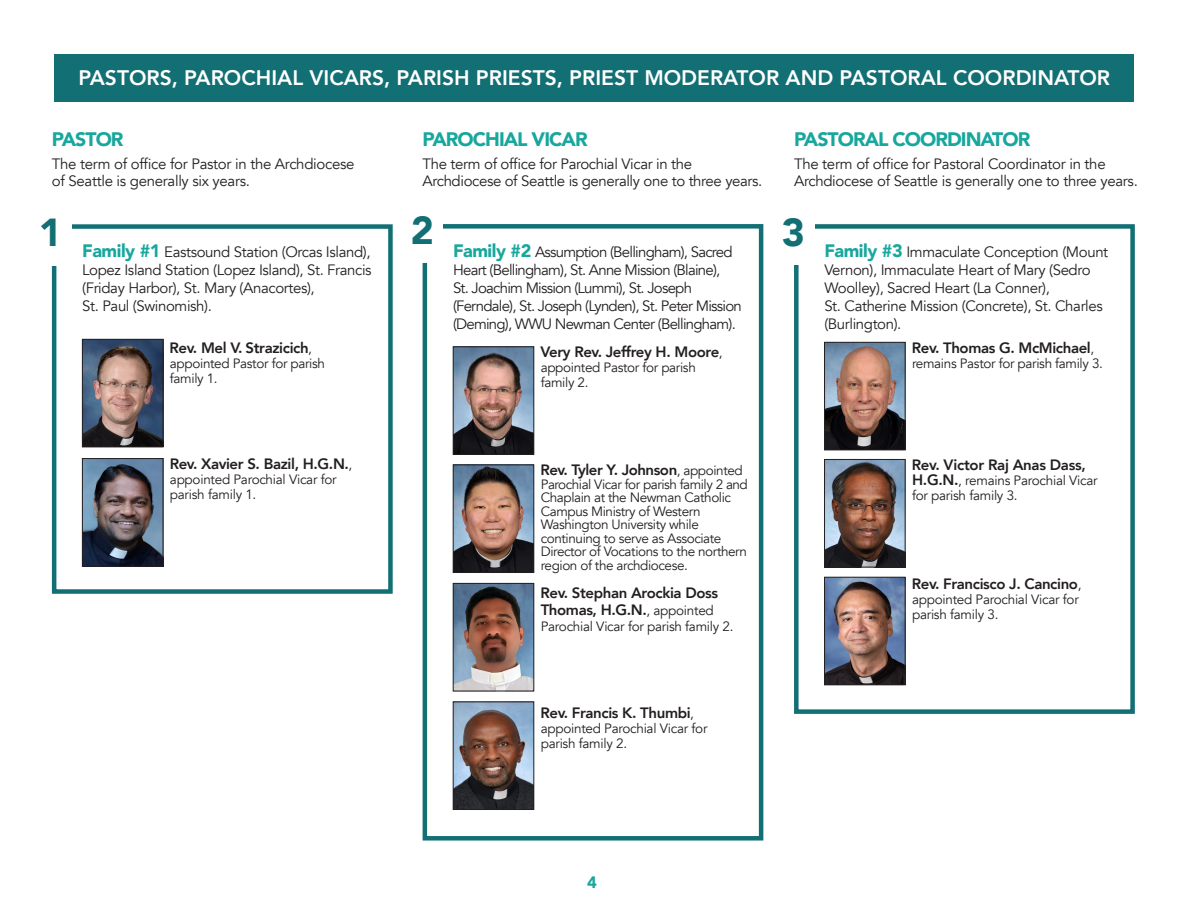
<style>
.page{position:relative;width:1188px;height:918px;background:#fff}
.page>*{position:absolute;margin:0;border:0;box-sizing:border-box;transform-origin:0 0}
.Parish{font:900 39px "Avenir";color:#126f74}
.Headings{font:800 21px "Avenir";color:#fff}
.Official_Intro{font:900 19.5px "Avenir";letter-spacing:-.05em;color:#18a79d}
.t1{font:900 16.5px "Avenir";color:#18a79d}
.Family{font:15px/18px "Avenir";letter-spacing:-.025em;color:#231f20}
.Official_Intro-2{font:15px/16.5px "Avenir";letter-spacing:-.02em;color:#231f20}
.Official_Intro-3{font:800 15px/16.5px "Avenir";letter-spacing:-.025em;color:#231f20}
.Family-2{font:15px/18px "Avenir";letter-spacing:-.05em;color:#231f20}
.Official_Intro-4{font:13.5px/15px "Avenir";letter-spacing:-.025em;color:#231f20}
.s1{font-weight:900;font-size:18px;color:#18a79d}
.s2{font-weight:400;font-size:13.5px}
.s3{font-weight:800;font-size:15px}
</style>
<div class="page">
<div style="left:52px;top:224px;width:341px;height:370px;border:4px solid #126f74"></div>
<div style="left:39px;top:207px;width:32px;height:58px;background:#fff"></div>
<div style="left:423px;top:224px;width:340px;height:617px;border:4px solid #126f74"></div>
<div style="left:411px;top:205px;width:32px;height:58px;background:#fff"></div>
<div style="left:794px;top:224px;width:341px;height:490px;border:4px solid #126f74"></div>
<div style="left:782px;top:207px;width:32px;height:58px;background:#fff"></div>
<div style="left:55px;top:54px;width:1079px;height:48px;background:#126f74"></div>
<img style="left:84px;top:341px;width:77px;height:104px">
<div style="left:82px;top:339px;width:81px;height:108px;border:1px solid #231f20"></div>
<img style="left:84px;top:460px;width:77px;height:104px">
<div style="left:82px;top:458px;width:81px;height:108px;border:1px solid #231f20"></div>
<img style="left:455px;top:349px;width:77px;height:104px">
<div style="left:453px;top:347px;width:81px;height:108px;border:1px solid #231f20"></div>
<img style="left:455px;top:467px;width:77px;height:104px">
<div style="left:453px;top:465px;width:81px;height:108px;border:1px solid #231f20"></div>
<img style="left:455px;top:585px;width:77px;height:104px">
<div style="left:453px;top:583px;width:81px;height:108px;border:1px solid #231f20"></div>
<img style="left:455px;top:704px;width:77px;height:104px">
<div style="left:453px;top:702px;width:81px;height:108px;border:1px solid #231f20"></div>
<img style="left:826px;top:344px;width:77px;height:104px">
<div style="left:824px;top:342px;width:81px;height:108px;border:1px solid #231f20"></div>
<img style="left:826px;top:461px;width:77px;height:104px">
<div style="left:824px;top:459px;width:81px;height:108px;border:1px solid #231f20"></div>
<img style="left:826px;top:579px;width:77px;height:104px">
<div style="left:824px;top:577px;width:81px;height:108px;border:1px solid #231f20"></div>
<p class="Headings" style="left:79px;top:61px;width:1033px">PASTORS, PAROCHIAL VICARS, PARISH PRIESTS, PRIEST MODERATOR AND PASTORAL COORDINATOR</p>
<p class="Official_Intro" style="left:52px;top:123px;width:73px">PASTOR</p>
<p class="Official_Intro-2" style="left:52px;top:156px;width:304px">The term of office for Pastor in the Archdiocese of Seattle is generally six years.</p>
<p class="Official_Intro" style="left:423px;top:123px;width:167px">PAROCHIAL VICAR</p>
<p class="Official_Intro-2" style="left:423px;top:156px;width:341px">The term of office for Parochial Vicar in the<br>Archdiocese of Seattle is generally one to three years.</p>
<p class="Official_Intro" style="left:794px;top:123px;width:238px">PASTORAL COORDINATOR</p>
<p class="Official_Intro-2" style="left:794px;top:156px;width:345px">The term of office for Pastoral Coordinator in the<br>Archdiocese of Seattle is generally one to three years.</p>
<p class="Parish" style="left:39px;top:199px;width:25px">1</p>
<p class="Parish" style="left:411px;top:197px;width:25px">2</p>
<p class="Parish" style="left:782px;top:199px;width:25px">3</p>
<p class="Family" style="left:82px;top:243px;width:291px"><span class="s1">Family #1</span> Eastsound Station (Orcas Island), Lopez Island Station (Lopez Island), St. Francis (Friday Harbor), St. Mary (Anacortes),<br>St. Paul (Swinomish).</p>
<p class="Family-2" style="left:453px;top:243px;width:290px"><span class="s1">Family #2</span> Assumption (Bellingham), Sacred Heart (Bellingham), St. Anne Mission (Blaine),<br>St. Joachim Mission (Lummi), St. Joseph (Ferndale), St. Joseph (Lynden), St. Peter Mission (Deming), WWU Newman Center (Bellingham).</p>
<p class="Family" style="left:824px;top:243px;width:285px"><span class="s1">Family #3</span> Immaculate Conception (Mount Vernon), Immaculate Heart of Mary (Sedro Woolley), Sacred Heart (La Conner),<br>St. Catherine Mission (Concrete), St. Charles (Burlington).</p>
<p class="Official_Intro-3" style="left:170px;top:339px;width:144px">Rev. Mel V. Strazicich<span class="s2">,</span></p>
<p class="Official_Intro-4" style="left:170px;top:356px;width:157px">appointed Pastor for parish family 1.</p>
<p class="Official_Intro-3" style="left:170px;top:455px;width:184px">Rev. Xavier S. Bazil, H.G.N.<span class="s2">,</span></p>
<p class="Official_Intro-4" style="left:170px;top:472px;width:168px">appointed Parochial Vicar for parish family 1.</p>
<p class="Official_Intro-3" style="left:540px;top:344px;width:184px">Very Rev. Jeffrey H. Moore<span class="s2">,</span></p>
<p class="Official_Intro-4" style="left:541px;top:360px;width:157px">appointed Pastor for parish family 2.</p>
<p class="Official_Intro-3" style="left:540px;top:462px;width:204px">Rev. Tyler Y. Johnson<span class="s2">, appointed</span></p>
<p class="Official_Intro-4" style="left:541px;top:478px;width:209px;line-height:13.5px">Parochial Vicar for parish family 2 and<br>Chaplain at the Newman Catholic<br>Campus Ministry of Western<br>Washington University while continuing to serve as Associate<br>Director of Vocations to the northern region of the archdiocese.</p>
<p class="Official_Intro-3" style="left:540px;top:585px;width:179px">Rev. Stephan Arockia Doss<br>Thomas, H.G.N.<span class="s2">, appointed</span></p>
<p class="Official_Intro-4" style="left:541px;top:619px;width:194px">Parochial Vicar for parish family 2.</p>
<p class="Official_Intro-3" style="left:540px;top:705px;width:155px">Rev. Francis K. Thumbi<span class="s2">,</span></p>
<p class="Official_Intro-4" style="left:541px;top:721px;width:168px">appointed Parochial Vicar for parish family 2.</p>
<p class="t1" style="left:587px;top:868px;width:11px">4</p>
<p class="Official_Intro-3" style="left:912px;top:339px;width:184px">Rev. Thomas G. McMichael<span class="s2">,</span></p>
<p class="Official_Intro-4" style="left:912px;top:356px;width:192px">remains Pastor for parish family 3.</p>
<p class="Official_Intro-3" style="left:912px;top:456px;width:176px">Rev. Victor Raj Anas Dass,</p>
<p class="Official_Intro-4" style="left:912px;top:473px;width:187px"><span class="s3">H.G.N.</span>, remains Parochial Vicar for parish family 3.</p>
<p class="Official_Intro-3" style="left:912px;top:576px;width:171px">Rev. Francisco J. Cancino<span class="s2">,</span></p>
<p class="Official_Intro-4" style="left:912px;top:592px;width:168px">appointed Parochial Vicar for parish family 3.</p>
</div>
